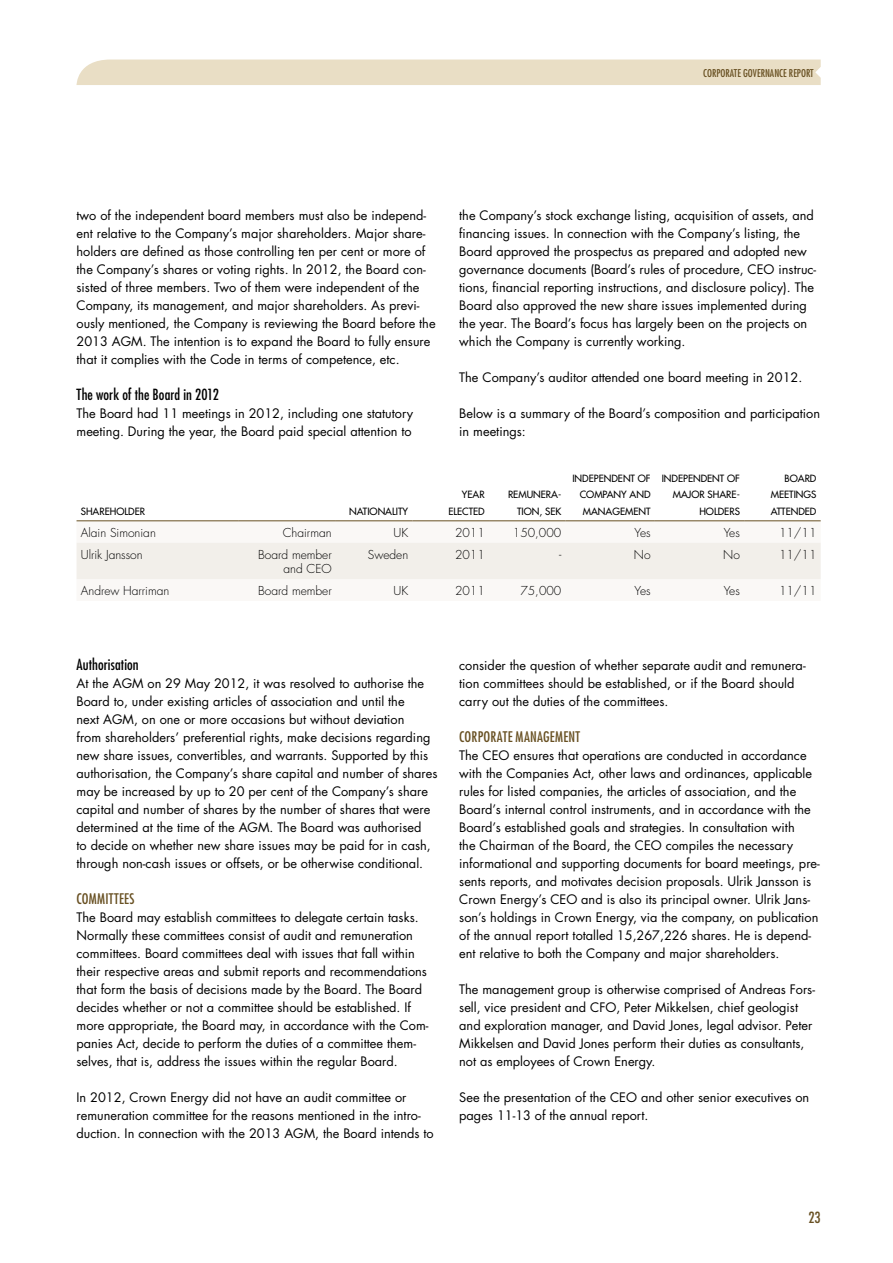
<style>
.page{position:relative;width:893px;height:1263px;background:#fff}
.page>*{position:absolute;margin:0;border:0;box-sizing:border-box;transform-origin:0 0}
.t1{font:condensed 15px "Futura Std";letter-spacing:.005em;color:#000}
.t2{font:condensed 15px "Futura Std";color:#685022}
.t3{font:condensed 14.25px "Futura Std";letter-spacing:.025em;color:#685022}
.t4{font:12.75px/18px "Futura Std";color:#000}
.t5{font:300 12px/14.4px "Futura Std";color:#000;text-align:right}
.t6{font:condensed 10.5px "Futura Std";color:#685022}
.t7{font:500 9.75px/16.5px "Futura Std";color:#000;text-align:right}
</style>
<div class="page">
<div style="left:77px;top:60px;width:744px;height:25px;background:#e9dec5"></div>
<div style="left:77px;top:521px;width:744px;height:22px;background:#faf8f6"></div>
<div style="left:77px;top:543px;width:744px;height:36px;background:#f2efea"></div>
<hr style="left:77px;top:520px;width:161px;height:1px;background:#685022">
<hr style="left:336px;top:520px;width:76px;height:1px;background:#685022">
<hr style="left:412px;top:520px;width:77px;height:1px;background:#685022">
<hr style="left:489px;top:520px;width:77px;height:1px;background:#685022">
<hr style="left:566px;top:520px;width:89px;height:1px;background:#685022">
<hr style="left:655px;top:520px;width:89px;height:1px;background:#685022">
<hr style="left:744px;top:520px;width:77px;height:1px;background:#685022">
<hr style="left:238px;top:520px;width:98px;height:1px;background:#685022">
<p class="t6" style="left:703px;top:67px;width:112px">CORPORATE GOVERNANCE REPORT</p>
<p class="t4" style="left:77px;top:206px;width:361px">two of the independent board members must also be independ&shy;ent relative to the Company’s major shareholders. Major share&shy;holders are defined as those controlling ten per cent or more of the Company’s shares or voting rights. In 2012, the Board con&shy;sisted of three members. Two of them were independent of the Company, its management, and major shareholders. As previ&shy;ously mentioned, the Company is reviewing the Board before the 2013 AGM. The intention is to expand the Board to fully ensure that it complies with the Code in terms of competence, etc.</p>
<p class="t1" style="left:77px;top:385px;width:144px">THE WORK OF THE BOARD IN 2012</p>
<p class="t4" style="left:77px;top:404px;width:338px">The Board had 11 meetings in 2012, including one statutory meeting. During the year, the Board paid special attention to</p>
<p class="t4" style="left:459px;top:206px;width:358px">the Company’s stock exchange listing, acquisition of assets, and financing issues. In connection with the Company’s listing, the Board approved the prospectus as prepared and adopted new governance documents (Board’s rules of procedure, CEO instruc&shy;tions, financial reporting instructions, and disclosure policy). The Board also approved the new share issues implemented during the year. The Board’s focus has largely been on the projects on which the Company is currently working.</p>
<p class="t4" style="left:459px;top:368px;width:345px">The Company’s auditor attended one board meeting in 2012.</p>
<p class="t4" style="left:459px;top:404px;width:362px">Below is a summary of the Board’s composition and participation in meetings:</p>
<p class="t7" style="left:81px;top:503px;width:66px">SHAREHOLDER</p>
<p class="t7" style="left:349px;top:503px;width:61px">NATIONALITY</p>
<p class="t7" style="left:448px;top:486px;width:38px">YEAR<br>ELECTED</p>
<p class="t7" style="left:508px;top:486px;width:55px">REMUNERA-<br>TION, SEK</p>
<p class="t7" style="left:572px;top:470px;width:80px">INDEPENDENT OF<br>COMPANY AND<br>MANAG EMENT</p>
<p class="t7" style="left:662px;top:470px;width:80px">INDEPENDENT OF<br>MAJOR SHARE-<br>HOLDERS</p>
<p class="t7" style="left:771px;top:470px;width:46px;text-align:left;text-indent:14px">BOARD<br>MEETINGS<br>ATTENDED</p>
<p class="t5" style="left:81px;top:525px;width:77px">Alain Simonian</p>
<p class="t5" style="left:283px;top:525px;width:51px">Chairman</p>
<p class="t5" style="left:393px;top:525px;width:16px">UK</p>
<p class="t5" style="left:455px;top:525px;width:31px">2011</p>
<p class="t5" style="left:513px;top:525px;width:50px">150,000</p>
<p class="t5" style="left:634px;top:525px;width:18px">Yes</p>
<p class="t5" style="left:724px;top:525px;width:18px">Yes</p>
<p class="t5" style="left:779px;top:525px;width:39px">11/11</p>
<p class="t5" style="left:81px;top:547px;width:63px">Ulrik Jansson</p>
<p class="t5" style="left:258px;top:547px;width:75px">Board member and CEO</p>
<p class="t5" style="left:368px;top:547px;width:42px">Sweden</p>
<p class="t5" style="left:455px;top:547px;width:31px">2011</p>
<p class="t5" style="left:559px;top:547px;width:4px">-</p>
<p class="t5" style="left:634px;top:547px;width:18px">No</p>
<p class="t5" style="left:723px;top:547px;width:18px">No</p>
<p class="t5" style="left:779px;top:547px;width:39px">11/11</p>
<p class="t5" style="left:81px;top:584px;width:90px">Andrew Harriman</p>
<p class="t5" style="left:258px;top:584px;width:75px">Board member</p>
<p class="t5" style="left:393px;top:584px;width:16px">UK</p>
<p class="t5" style="left:455px;top:584px;width:31px">2011</p>
<p class="t5" style="left:520px;top:584px;width:42px">75,000</p>
<p class="t5" style="left:634px;top:584px;width:18px">Yes</p>
<p class="t5" style="left:724px;top:584px;width:18px">Yes</p>
<p class="t5" style="left:779px;top:584px;width:39px">11/11</p>
<p class="t1" style="left:77px;top:655px;width:64px">AUTHORISATION</p>
<p class="t4" style="left:77px;top:674px;width:363px">At the AGM on 29 May 2012, it was resolved to authorise the Board to, under existing articles of association and until the<br>next AGM, on one or more occasions but without deviation<br>from shareholders’ preferential rights, make decisions regarding new share issues, convertibles, and warrants. Supported by this authorisation, the Company’s share capital and number of shares may be increased by up to 20 per cent of the Company’s share capital and number of shares by the number of shares that were determined at the time of the AGM. The Board was authorised<br>to decide on whether new share issues may be paid for in cash, through non-cash issues or offsets, or be otherwise conditional.</p>
<p class="t3" style="left:77px;top:890px;width:60px">COMMITTEES</p>
<p class="t4" style="left:77px;top:908px;width:353px">The Board may establish committees to delegate certain tasks.<br>Normally these committees consist of audit and remuneration committees. Board committees deal with issues that fall within their respective areas and submit reports and recommendations that form the basis of decisions made by the Board. The Board decides whether or not a committee should be established. If more appropriate, the Board may, in accordance with the Com&shy;panies Act, decide to perform the duties of a committee them&shy;selves, that is, address the issues within the regular Board.</p>
<p class="t4" style="left:77px;top:1088px;width:359px">In 2012, Crown Energy did not have an audit committee or remuneration committee for the reasons mentioned in the intro&shy;duction. In connection with the 2013 AGM, the Board intends to</p>
<p class="t4" style="left:459px;top:656px;width:348px">consider the question of whether separate audit and remunera&shy;tion committees should be established, or if the Board should carry out the duties of the committees.</p>
<p class="t3" style="left:459px;top:728px;width:122px">CORPORATE MANAGEMENT</p>
<p class="t4" style="left:459px;top:746px;width:362px">The CEO ensures that operations are conducted in accordance with the Companies Act, other laws and ordinances, applicable rules for listed companies, the articles of association, and the Board’s internal control instruments, and in accordance with the Board’s established goals and strategies. In consultation with<br>the Chairman of the Board, the CEO compiles the necessary informational and supporting documents for board meetings, pre&shy;sents reports, and motivates decision proposals. Ulrik Jansson is Crown Energy’s CEO and is also its principal owner. Ulrik Jans&shy;son’s holdings in Crown Energy, via the company, on publication of the annual report totalled 15,267,226 shares. He is depend&shy;ent relative to both the Company and major shareholders.</p>
<p class="t4" style="left:459px;top:980px;width:357px">The management group is otherwise comprised of Andreas Fors&shy;sell, vice president and CFO, Peter Mikkelsen, chief geologist and exploration manager, and David Jones, legal advisor. Peter Mikkelsen and David Jones perform their duties as consultants, not as employees of Crown Energy.</p>
<p class="t4" style="left:459px;top:1088px;width:352px">See the presentation of the CEO and other senior executives on pages 11-13 of the annual report.</p>
<p class="t2" style="left:808px;top:1208px;width:14px">23</p>
</div>
